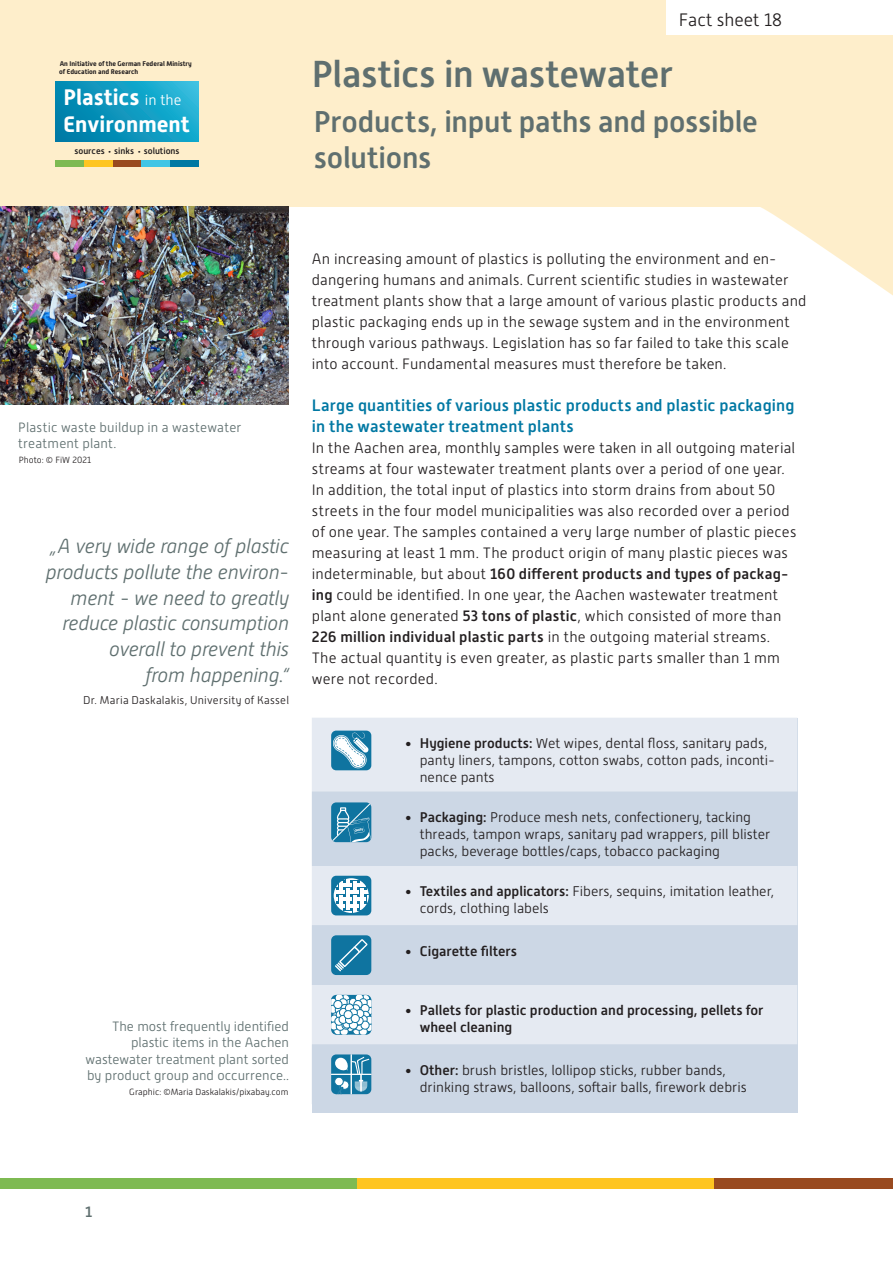
<style>
.page{position:relative;width:893px;height:1263px;background:#fff}
.page>*{position:absolute;margin:0;border:0;box-sizing:border-box;transform-origin:0 0}
.t1{font:500 37.5px "Alwyn New";letter-spacing:-.01em;color:#5f6f6f}
.t2{font:500 30px/36px "Alwyn New";letter-spacing:-.01em;color:#5f6f6f}
.t3{font:700 22.35px/26.8px "Alwyn New";color:#fff}
.Zitat{font:italic 300 20.25px/25.8px "Alwyn New";letter-spacing:-.015em;color:#5f6f6f;text-align:right}
.t4{font:300 18px "Alwyn New";color:#231f20}
.text{font:500 16.5px/21px "Alwyn New";letter-spacing:.01em;color:#0078a3}
.text-2{font:300 15px/21px "Alwyn New";letter-spacing:.015em;color:#231f20}
.t5{font:500 15px "Alwyn New";color:#5f6f6f}
.t6{font:300 13.95px/16.8px "Alwyn New";color:#231f20}
.t7{font:500 13.95px/16.8px "Alwyn New";color:#231f20}
.Bildüberschrift3{font:300 13.5px/16.2px "Alwyn New";color:#5f6f6f}
.Zitat-2{font:300 11.25px "Alwyn New";letter-spacing:.02em;color:#231f20}
.Bildunterschrift{font:300 9px "Alwyn New";color:#231f20}
.t8{font:500 9px "Alwyn New";color:#231f20}
.t9{font:700 6.9px/8.2px "Alwyn New";color:#231f20}
.s1{font-weight:300;font-size:14.7px}
.s2{font-weight:500}
</style>
<div class="page">
<div style="left:0;top:0;width:893px;height:207px;background:#feeec9"></div>
<div style="left:0;top:1178px;width:357px;height:10px;background:#7eba52"></div>
<div style="left:357px;top:1178px;width:357px;height:10px;background:#fec521"></div>
<div style="left:714px;top:1178px;width:179px;height:10px;background:#994a1f"></div>
<svg style="left:56px;top:81px;width:142px;height:60px;background:#0f99c0"></svg>
<div style="left:56px;top:160px;width:28px;height:6px;background:#7eba52"></div>
<div style="left:84px;top:160px;width:29px;height:6px;background:#fec521"></div>
<div style="left:113px;top:160px;width:28px;height:6px;background:#994a1f"></div>
<div style="left:141px;top:160px;width:29px;height:6px;background:#41c5e5"></div>
<div style="left:170px;top:160px;width:28px;height:6px;background:#0078a3"></div>
<div style="left:666px;top:0;width:227px;height:35px;background:#fff"></div>
<svg style="left:761px;top:207px;width:132px;height:89px"></svg>
<img style="left:0;top:207px;width:289px;height:197px">
<div style="left:312px;top:718px;width:485px;height:394px;background:#ccd7e5"></div>
<div style="left:312px;top:718px;width:485px;height:74px;background:#e5eaf2"></div>
<svg style="left:312px;top:806px;width:485px;height:289px"></svg>
<div style="left:331px;top:731px;width:40px;height:39px;background:#0f74a0;border-radius:5px"></div>
<svg style="left:333px;top:732px;width:36px;height:37px"></svg>
<svg style="left:331px;top:802px;width:40px;height:40px;background:#388baf"></svg>
<div style="left:331px;top:876px;width:40px;height:39px;background:#0f74a0;border-radius:5px"></div>
<svg style="left:334px;top:878px;width:35px;height:35px"></svg>
<div style="left:331px;top:935px;width:40px;height:40px;background:#0f74a0;border-radius:5px"></div>
<svg style="left:335px;top:939px;width:33px;height:32px"></svg>
<svg style="left:331px;top:995px;width:40px;height:39px;background:#accede"></svg>
<svg style="left:331px;top:1054px;width:40px;height:40px;background:#589dbc"></svg>
<p class="t9" style="left:59px;top:59px;width:134px">An Initiative of the German Federal Ministry of Education and Research</p>
<p class="t3" style="left:64px;top:84px;width:128px">Plastics <span class="s1">in the<br></span>Environment</p>
<p class="t8" style="left:74px;top:146px;width:32px">sources</p>
<p class="t8" style="left:114px;top:146px;width:21px">sinks</p>
<p class="t8" style="left:144px;top:146px;width:37px">solutions</p>
<p class="t4" style="left:679px;top:10px;width:104px">Fact sheet 18</p>
<p class="t1" style="left:312px;top:53px;width:363px">Plastics in wastewater</p>
<p class="t2" style="left:314px;top:103px;width:445px">Products, input paths and possible solutions</p>
<p class="Bildüberschrift3" style="left:18px;top:419px;width:225px">Plastic waste buildup in a wastewater treatment plant.</p>
<p class="Bildunterschrift" style="left:19px;top:455px;width:74px">Photo: © FiW 2021</p>
<p class="Zitat" style="left:46px;top:533px;width:245px">„A very wide range of plastic products pollute the environ&shy;ment - we need to greatly</p>
<p class="Zitat" style="left:62px;top:611px;width:228px">reduce plastic consumption overall to prevent this</p>
<p class="Zitat" style="left:146px;top:662px;width:145px">from happening.“</p>
<p class="Zitat-2" style="left:83px;top:694px;width:207px">Dr. Maria Daskalakis, University of Kassel</p>
<p class="Bildüberschrift3" style="left:86px;top:1018px;width:205px;text-align:right">The most frequently identified plastic items in the Aachen wastewater treatment plant sorted by product group and occurrence..</p>
<p class="Bildunterschrift" style="left:129px;top:1087px;width:161px">Graphic: ©Maria Daskalakis/pixabay.com</p>
<p class="text-2" style="left:312px;top:248px;width:496px">An increasing amount of plastics is polluting the environment and en&shy;dangering humans and animals. Current scientific studies in wastewater treatment plants show that a large amount of various plastic products and plastic packaging ends up in the sewage system and in the environment through various pathways. Legislation has so far failed to take this scale into account. Fundamental measures must therefore be taken.</p>
<p class="text" style="left:312px;top:395px;width:484px">Large quantities of various plastic products and plastic packaging in the wastewater treatment plants</p>
<p class="text-2" style="left:312px;top:437px;width:486px">In the Aachen area, monthly samples were taken in all outgoing material streams at four wastewater treatment plants over a period of one year.<br>In addition, the total input of plastics into storm drains from about 50 streets in the four model municipalities was also recorded over a period of one year. The samples contained a very large number of plastic pieces measuring at least 1 mm. The product origin of many plastic pieces was indeterminable, but about <span class="s2">160 different products and types of packag-</span></p>
<p class="text-2" style="left:312px;top:584px;width:471px"><span class="s2">ing</span> could be identified. In one year, the Aachen wastewater treatment plant alone generated <span class="s2">53 tons of plastic</span>, which consisted of more than <span class="s2">226 million individual plastic parts</span> in the outgoing material streams.<br>The actual quantity is even greater, as plastic parts smaller than 1 mm were not recorded.</p>
<p class="t6" style="left:420px;top:735px;width:357px;text-indent:-15px"><span class="s2">• Hygiene products:</span> Wet wipes, dental floss, sanitary pads, panty liners, tampons, cotton swabs, cotton pads, inconti&shy;nence pants</p>
<p class="t6" style="left:420px;top:809px;width:352px;text-indent:-15px"><span class="s2">• Packaging:</span> Produce mesh nets, confectionery, tacking threads, tampon wraps, sanitary pad wrappers, pill blister packs, beverage bottles/caps, tobacco packaging</p>
<p class="t6" style="left:420px;top:883px;width:356px;text-indent:-15px"><span class="s2">• Textiles and applicators:</span> Fibers, sequins, imitation leather, cords, clothing labels</p>
<p class="t7" style="left:405px;top:943px;width:114px">• Cigarette filters</p>
<p class="t7" style="left:420px;top:1002px;width:345px;text-indent:-15px">• Pallets for plastic production and processing, pellets for wheel cleaning</p>
<p class="t6" style="left:420px;top:1062px;width:329px;text-indent:-15px"><span class="s2">• Other:</span> brush bristles, lollipop sticks, rubber bands, drinking straws, balloons, softair balls, firework debris</p>
<p class="t5" style="left:85px;top:1203px;width:9px">1</p>
</div>
